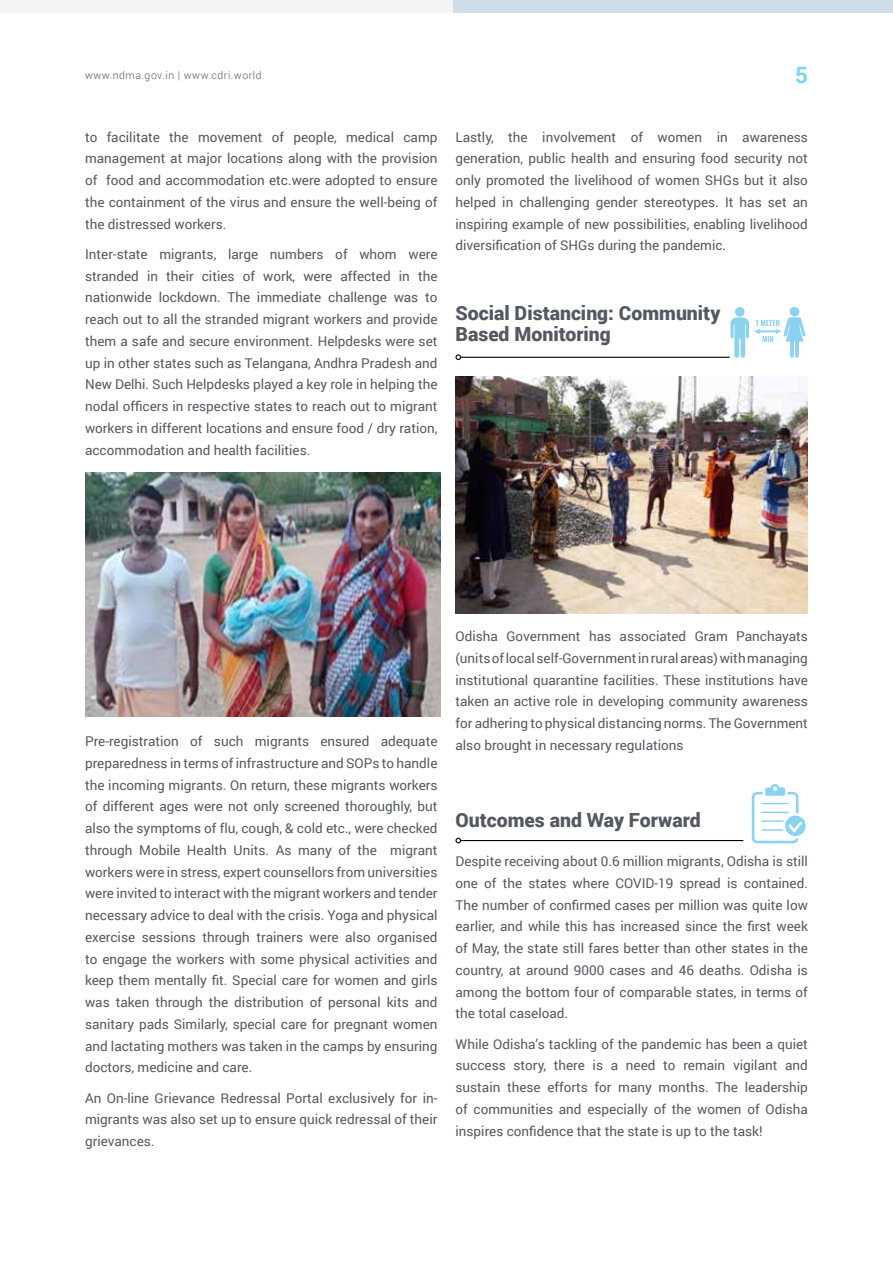
<style>
.page{position:relative;width:893px;height:1263px;background:#fff}
.page>*{position:absolute;margin:0;border:0;box-sizing:border-box;transform-origin:0 0}
.t1{font:700 22.5px "Roboto";color:#79d7f7}
.t2{font:900 19.5px/21.8px "Roboto";color:#545961}
.t3{font:13.5px/21.8px "Roboto";color:#545961;text-align:justify}
.t4{font:300 10.5px "Roboto";letter-spacing:.05em;color:#545961}
</style>
<div class="page">
<img style="left:85px;top:472px;width:355px;height:244px">
<hr style="left:461px;top:840px;width:282px;height:1px;background:#000">
<svg style="left:455px;top:838px;width:6px;height:5px"></svg>
<hr style="left:461px;top:357px;width:269px;height:1px;background:#000">
<svg style="left:455px;top:354px;width:6px;height:6px"></svg>
<svg style="left:752px;top:784px;width:54px;height:59px"></svg>
<svg style="left:730px;top:306px;width:76px;height:52px"></svg>
<img style="left:455px;top:377px;width:353px;height:236px">
<div style="left:453px;top:0;width:440px;height:13px;background:#d1dde6"></div>
<div style="left:0;top:0;width:453px;height:13px;background:#f4f4f4"></div>
<p class="t4" style="left:85px;top:68px;width:178px">www.ndma.gov.in | www.cdri.world</p>
<h1 class="t1" style="left:795px;top:59px;width:14px">5</h1>
<p class="t3" style="left:85px;top:126px;width:354px">to facilitate the movement of people, medical camp management at major locations along with the provision of food and accommodation etc.were adopted to ensure the containment of the virus and ensure the well-being of the distressed workers.</p>
<p class="t3" style="left:85px;top:243px;width:354px">Inter-state migrants, large numbers of whom were stranded in their cities of work, were affected in the nationwide lockdown. The immediate challenge was to reach out to all the stranded migrant workers and provide them a safe and secure environment. Helpdesks were set up in other states such as Telangana, Andhra Pradesh and New Delhi. Such Helpdesks played a key role in helping the nodal officers in respective states to reach out to migrant workers in different locations and ensure food / dry ration, accommodation and health facilities.</p>
<p class="t3" style="left:455px;top:125px;width:354px">Lastly, the involvement of women in awareness generation, public health and ensuring food security not only promoted the livelihood of women SHGs but it also helped in challenging gender stereotypes. It has set an inspiring example of new possibilities, enabling livelihood diversification of SHGs during the pandemic.</p>
<h2 class="t2" style="left:455px;top:301px;width:266px">Social Distancing: Community<br>Based Monitoring</h2>
<p class="t3" style="left:85px;top:730px;width:354px">Pre-registration of such migrants ensured adequate preparedness in terms of infrastructure and SOPs to handle the incoming migrants. On return, these migrants workers of different ages were not only screened thoroughly, but also the symptoms of flu, cough, &amp; cold etc., were checked through Mobile Health Units. As many of the migrant workers were in stress, expert counsellors from universities were invited to interact with the migrant workers and tender necessary advice to deal with the crisis. Yoga and physical exercise sessions through trainers were also organised to engage the workers with some physical activities and keep them mentally fit. Special care for women and girls was taken through the distribution of personal kits and sanitary pads Similarly, special care for pregnant women and lactating mothers was taken in the camps by ensuring doctors, medicine and care.</p>
<p class="t3" style="left:85px;top:1086px;width:354px">An On-line Grievance Redressal Portal exclusively for in&shy;migrants was also set up to ensure quick redressal of their grievances.</p>
<p class="t3" style="left:455px;top:625px;width:354px">Odisha Government has associated Gram Panchayats (units of local self-Government in rural areas) with managing institutional quarantine facilities. These institutions have taken an active role in developing community awareness for adhering to physical distancing norms. The Government also brought in necessary regulations</p>
<h2 class="t2" style="left:455px;top:809px;width:247px">Outcomes and Way Forward</h2>
<p class="t3" style="left:455px;top:850px;width:354px">Despite receiving about 0.6 million migrants, Odisha is still one of the states where COVID-19 spread is contained.<br>The number of confirmed cases per million was quite low earlier, and while this has increased since the first week of May, the state still fares better than other states in the country, at around 9000 cases and 46 deaths. Odisha is among the bottom four of comparable states, in terms of the total caseload.</p>
<p class="t3" style="left:455px;top:1032px;width:354px">While Odisha’s tackling of the pandemic has been a quiet success story, there is a need to remain vigilant and sustain these efforts for many months. The leadership of communities and especially of the women of Odisha inspires confidence that the state is up to the task!</p>
</div>
